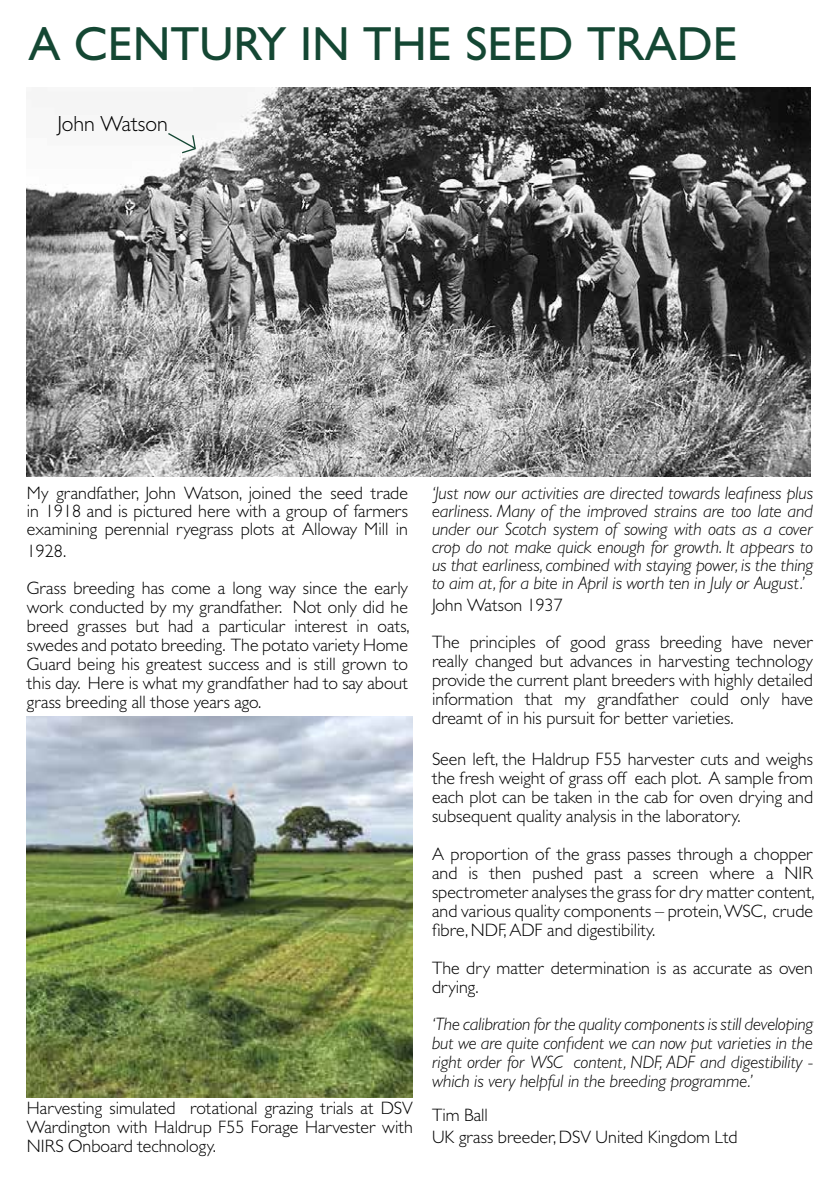
<style>
.page{position:relative;width:840px;height:1191px;background:#fff}
.page>*{position:absolute;margin:0;border:0;box-sizing:border-box;transform-origin:0 0}
.t1{font:500 48px "Gill Sans MT Std";color:#144733}
.t2{font:300 22px "Gill Sans MT Std";color:#000}
.t3{font:300 18px/19px "Gill Sans MT Std";color:#000;text-align:justify}
.t4{font:italic 300 18px/18px "Gill Sans MT Std";color:#000;text-align:justify}
</style>
<div class="page">
<img style="left:27px;top:87px;width:782px;height:390px">
<img style="left:27px;top:717px;width:385px;height:380px">
<svg style="left:166px;top:132px;width:31px;height:22px"></svg>
<h1 class="t1" style="left:28px;top:16px;width:710px">A CENTURY IN THE SEED TRADE</h1>
<p class="t2" style="left:58px;top:111px;width:112px">John Watson</p>
<p class="t3" style="left:27px;top:484px;width:382px;line-height:18px">My grandfather, John Watson, joined the seed trade in 1918 and is pictured here with a group of farmers examining perennial ryegrass plots at Alloway Mill in</p>
<p class="t3" style="left:27px;top:532px;width:382px;line-height:37px">1928.<br>Grass breeding has come a long way since the early</p>
<p class="t3" style="left:27px;top:597px;width:384px">work conducted by my grandfather. Not only did he breed grasses but had a particular interest in oats, swedes and potato breeding. The potato variety Home Guard being his greatest success and is still grown to this day. Here is what my grandfather had to say about grass breeding all those years ago.</p>
<p class="t3" style="left:27px;top:1098px;width:387px">Harvesting simulated rotational grazing trials at DSV Wardington with Haldrup F55 Forage Harvester with NIRS Onboard technology.</p>
<p class="t4" style="left:432px;top:484px;width:382px">‘Just now our activities are directed towards leafiness plus earliness. Many of the improved strains are too late and under our Scotch system of sowing with oats as a cover crop do not make quick enough for growth. It appears to us that earliness, combined with staying power, is the thing to aim at, for a bite in April is worth ten in July or August.’</p>
<p class="t3" style="left:432px;top:586px;width:382px;line-height:37px">John Watson 1937<br>The principles of good grass breeding have never</p>
<p class="t3" style="left:432px;top:651px;width:382px">really changed but advances in harvesting technology provide the current plant breeders with highly detailed information that my grandfather could only have dreamt of in his pursuit for better varieties.</p>
<p class="t3" style="left:432px;top:749px;width:382px">Seen left, the Haldrup F55 harvester cuts and weighs the fresh weight of grass off each plot. A sample from each plot can be taken in the cab for oven drying and subsequent quality analysis in the laboratory.</p>
<p class="t3" style="left:432px;top:844px;width:384px">A proportion of the grass passes through a chopper and is then pushed past a screen where a NIR spectrometer analyses the grass for dry matter content, and various quality components – protein, WSC, crude fibre, NDF, ADF and digestibility.</p>
<p class="t3" style="left:432px;top:958px;width:382px">The dry matter determination is as accurate as oven drying.</p>
<p class="t4" style="left:432px;top:1014px;width:382px;line-height:19px">‘The calibration for the quality components is still developing but we are quite confident we can now put varieties in the right order for WSC content, NDF, ADF and digestibility - which is very helpful in the breeding programme.’</p>
<p class="t3" style="left:432px;top:1104px;width:307px;line-height:22px">Tim Ball<br>UK grass breeder, DSV United Kingdom Ltd</p>
</div>
